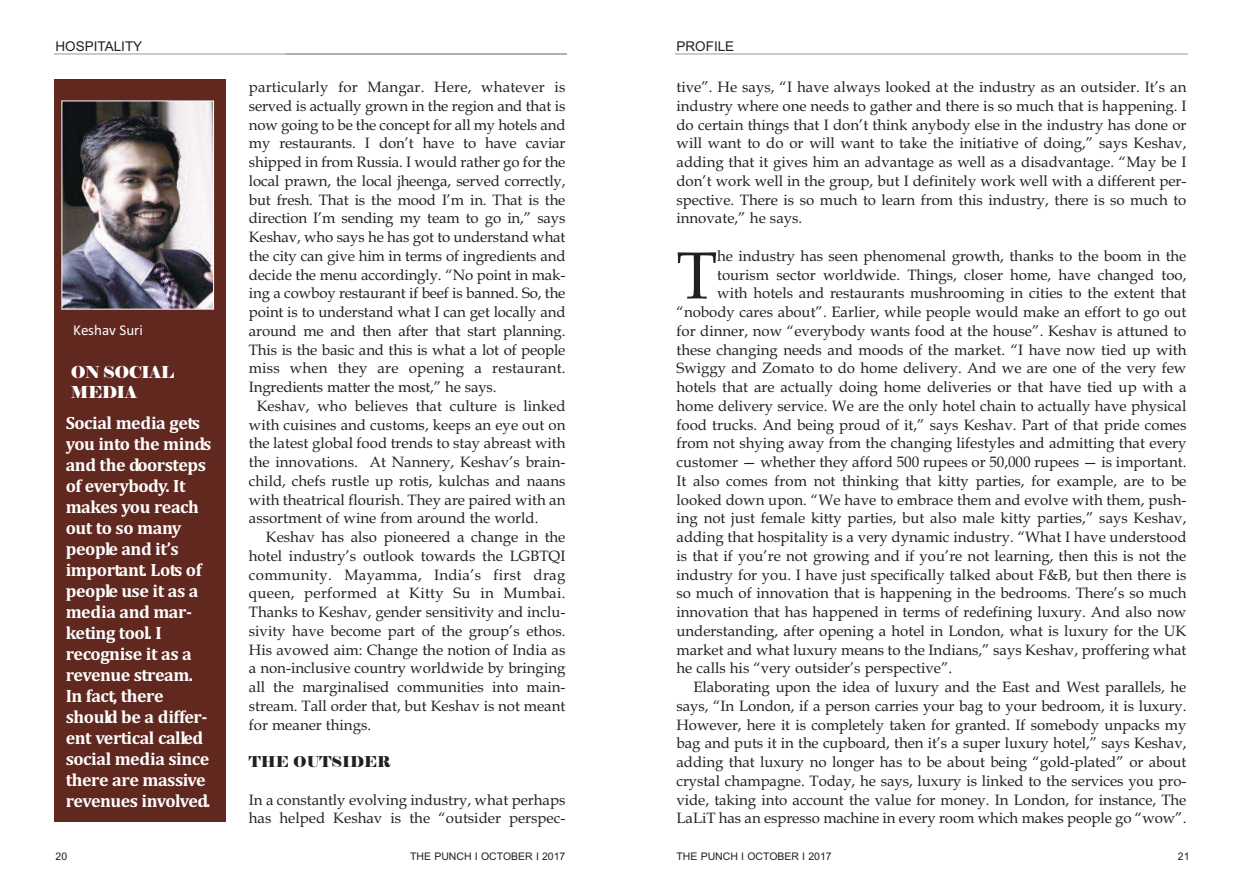
<style>
.page{position:relative;width:1242px;height:891px;background:#fff}
.page>*{position:absolute;margin:0;border:0;box-sizing:border-box;transform-origin:0 0}
.t1{font:66.6px "Book Antiqua";color:#241f1f}
.t2{font:700 18px/21px "Cambria";letter-spacing:-.025em;color:#fff}
.t3{font:16.5px/19.5px "Elephant";letter-spacing:-.04em;color:#fff}
.t4{font:15px/18.8px "Book Antiqua";color:#241f1f}
.t5{font:15px "Book Antiqua";letter-spacing:.02em;color:#241f1f}
.t6{font:15px "Elephant";color:#241f1f}
.t7{font:15px "Calibri";color:#fff}
.t8{font:13.5px "Arial";color:#241f1f}
.t9{font:10.5px "Arial";color:#241f1f}
</style>
<div class="page">
<hr style="left:675px;top:54px;width:513px;height:1px;background:#969698">
<hr style="left:54px;top:54px;width:513px;height:1px;background:#969698">
<div style="left:54px;top:80px;width:172px;height:742px;background:#612820"></div>
<img style="left:64px;top:103px;width:148px;height:205px">
<div style="left:62px;top:101px;width:152px;height:209px;border:1px solid #fff"></div>
<p class="t8" style="left:56px;top:39px;width:88px">HOSPITALITY</p>
<p class="t8" style="left:676px;top:38px;width:59px">PROFILE</p>
<p class="t4" style="left:249px;top:78px;width:318px">particularly for Mangar. Here, whatever is</p>
<p class="t4" style="left:249px;top:96px;width:318px">served is actually grown in the region and that is</p>
<p class="t4" style="left:249px;top:115px;width:318px">now going to be the concept for all my hotels and</p>
<p class="t4" style="left:249px;top:134px;width:318px">my restaurants. I don’t have to have caviar</p>
<p class="t4" style="left:249px;top:153px;width:318px">shipped in from Russia. I would rather go for the</p>
<p class="t4" style="left:249px;top:171px;width:318px">local prawn, the local jheenga, served correctly,</p>
<p class="t4" style="left:249px;top:190px;width:318px">but fresh. That is the mood I’m in. That is the</p>
<p class="t4" style="left:249px;top:209px;width:318px">direction I’m sending my team to go in,” says</p>
<p class="t4" style="left:249px;top:228px;width:318px">Keshav, who says he has got to understand what</p>
<p class="t4" style="left:249px;top:246px;width:318px">the city can give him in terms of ingredients and</p>
<p class="t4" style="left:249px;top:265px;width:318px">decide the menu accordingly. “No point in mak-</p>
<p class="t4" style="left:249px;top:284px;width:318px">ing a cowboy restaurant if beef is banned. So, the</p>
<p class="t4" style="left:249px;top:303px;width:318px">point is to understand what I can get locally and</p>
<p class="t4" style="left:249px;top:321px;width:318px">around me and then after that start planning.</p>
<p class="t4" style="left:249px;top:340px;width:318px">This is the basic and this is what a lot of people</p>
<p class="t4" style="left:249px;top:359px;width:318px">miss when they are opening a restaurant.</p>
<p class="t4" style="left:249px;top:378px;width:249px">Ingredients matter the most,” he says.</p>
<p class="t4" style="left:257px;top:396px;width:310px">Keshav, who believes that culture is linked</p>
<p class="t4" style="left:249px;top:415px;width:318px">with cuisines and customs, keeps an eye out on</p>
<p class="t4" style="left:249px;top:434px;width:318px">the latest global food trends to stay abreast with</p>
<p class="t4" style="left:249px;top:453px;width:318px">the innovations. At Nannery, Keshav’s brain-</p>
<p class="t4" style="left:249px;top:471px;width:318px">child, chefs rustle up rotis, kulchas and naans</p>
<p class="t4" style="left:249px;top:490px;width:318px">with theatrical flourish. They are paired with an</p>
<p class="t4" style="left:249px;top:509px;width:291px">assortment of wine from around the world.</p>
<p class="t4" style="left:266px;top:528px;width:301px">Keshav has also pioneered a change in the</p>
<p class="t4" style="left:249px;top:546px;width:318px">hotel industry’s outlook towards the LGBTQI</p>
<p class="t5" style="left:249px;top:566px;width:318px">community. Mayamma, India’s first drag</p>
<p class="t5" style="left:249px;top:584px;width:318px">queen, performed at Kitty Su in Mumbai.</p>
<p class="t4" style="left:249px;top:603px;width:318px">Thanks to Keshav, gender sensitivity and inclu-</p>
<p class="t4" style="left:249px;top:621px;width:318px">sivity have become part of the group’s ethos.</p>
<p class="t4" style="left:249px;top:640px;width:318px">His avowed aim: Change the notion of India as</p>
<p class="t4" style="left:249px;top:659px;width:318px">a non-inclusive country worldwide by bringing</p>
<p class="t4" style="left:249px;top:678px;width:318px">all the marginalised communities into main-</p>
<p class="t4" style="left:249px;top:696px;width:318px">stream. Tall order that, but Keshav is not meant</p>
<p class="t4" style="left:249px;top:715px;width:124px">for meaner things.</p>
<p class="t6" style="left:249px;top:752px;width:144px">THE OUTSIDER</p>
<p class="t4" style="left:249px;top:790px;width:318px">In a constantly evolving industry, what perhaps has helped Keshav is the “outsider perspec-</p>
<p class="t4" style="left:676px;top:78px;width:512px;text-align:justify">tive”. He says, “I have always looked at the industry as an outsider. It’s an industry where one needs to gather and there is so much that is happening. I do certain things that I don’t think anybody else in the industry has done or will want to do or will want to take the initiative of doing,” says Keshav, adding that it gives him an advantage as well as a disadvantage. “May be I don’t work well in the group, but I definitely work well with a different per&shy;spective. There is so much to learn from this industry, there is so much to innovate,” he says.</p>
<h1 class="t1" style="left:676px;top:236px;width:42px">T</h1>
<p class="t4" style="left:717px;top:246px;width:471px">he industry has seen phenomenal growth, thanks to the boom in the</p>
<p class="t4" style="left:717px;top:265px;width:471px">tourism sector worldwide. Things, closer home, have changed too,</p>
<p class="t4" style="left:717px;top:284px;width:471px">with hotels and restaurants mushrooming in cities to the extent that</p>
<p class="t4" style="left:677px;top:303px;width:511px">“nobody cares about”. Earlier, while people would make an effort to go out</p>
<p class="t4" style="left:677px;top:321px;width:512px">for dinner, now “everybody wants food at the house”. Keshav is attuned to</p>
<p class="t4" style="left:677px;top:340px;width:511px">these changing needs and moods of the market. “I have now tied up with</p>
<p class="t4" style="left:677px;top:359px;width:511px">Swiggy and Zomato to do home delivery. And we are one of the very few</p>
<p class="t4" style="left:677px;top:378px;width:511px">hotels that are actually doing home deliveries or that have tied up with a</p>
<p class="t4" style="left:677px;top:396px;width:511px">home delivery service. We are the only hotel chain to actually have physical</p>
<p class="t4" style="left:677px;top:415px;width:512px">food trucks. And being proud of it,” says Keshav. Part of that pride comes</p>
<p class="t4" style="left:677px;top:434px;width:511px">from not shying away from the changing lifestyles and admitting that every</p>
<p class="t4" style="left:677px;top:453px;width:511px">customer — whether they afford 500 rupees or 50,000 rupees — is important.</p>
<p class="t4" style="left:677px;top:471px;width:511px">It also comes from not thinking that kitty parties, for example, are to be</p>
<p class="t4" style="left:677px;top:490px;width:511px">looked down upon. “We have to embrace them and evolve with them, push-</p>
<p class="t4" style="left:677px;top:509px;width:512px">ing not just female kitty parties, but also male kitty parties,” says Keshav,</p>
<p class="t4" style="left:677px;top:528px;width:512px">adding that hospitality is a very dynamic industry. “What I have understood</p>
<p class="t4" style="left:677px;top:546px;width:511px">is that if you’re not growing and if you’re not learning, then this is not the</p>
<p class="t4" style="left:677px;top:565px;width:512px">industry for you. I have just specifically talked about F&amp;B, but then there is</p>
<p class="t4" style="left:677px;top:584px;width:511px">so much of innovation that is happening in the bedrooms. There’s so much</p>
<p class="t4" style="left:677px;top:603px;width:511px">innovation that has happened in terms of redefining luxury. And also now</p>
<p class="t4" style="left:677px;top:621px;width:511px">understanding, after opening a hotel in London, what is luxury for the UK</p>
<p class="t4" style="left:677px;top:640px;width:511px">market and what luxury means to the Indians,” says Keshav, proffering what</p>
<p class="t4" style="left:677px;top:659px;width:277px">he calls his “very outsider’s perspective”.</p>
<p class="t4" style="left:693px;top:678px;width:495px">Elaborating upon the idea of luxury and the East and West parallels, he</p>
<p class="t4" style="left:676px;top:696px;width:511px">says, “In London, if a person carries your bag to your bedroom, it is luxury.</p>
<p class="t4" style="left:677px;top:715px;width:511px">However, here it is completely taken for granted. If somebody unpacks my</p>
<p class="t4" style="left:677px;top:734px;width:511px">bag and puts it in the cupboard, then it’s a super luxury hotel,” says Keshav,</p>
<p class="t4" style="left:677px;top:753px;width:511px">adding that luxury no longer has to be about being “gold-plated” or about</p>
<p class="t4" style="left:677px;top:771px;width:511px">crystal champagne. Today, he says, luxury is linked to the services you pro-</p>
<p class="t4" style="left:676px;top:790px;width:511px">vide, taking into account the value for money. In London, for instance, The</p>
<p class="t4" style="left:676px;top:809px;width:511px">LaLiT has an espresso machine in every room which makes people go “wow”.</p>
<p class="t7" style="left:73px;top:321px;width:71px">Keshav Suri</p>
<p class="t3" style="left:71px;top:363px;width:105px">ON SOCIAL<br>MEDIA</p>
<p class="t2" style="left:66px;top:412px;width:147px">Social media gets you into the minds and the doorsteps of everybody. It makes you reach out to so many people and it’s important. Lots of people use it as a media and mar&shy;keting tool. I recognise it as a revenue stream.<br>In fact, there should be a differ&shy;ent vertical called social media since there are massive revenues involved.</p>
<p class="t9" style="left:56px;top:850px;width:13px">20</p>
<p class="t9" style="left:410px;top:850px;width:157px">THE PUNCH I OCTOBER I 2017</p>
<p class="t9" style="left:676px;top:850px;width:157px">THE PUNCH I OCTOBER I 2017</p>
<p class="t9" style="left:1178px;top:850px;width:13px">21</p>
</div>
